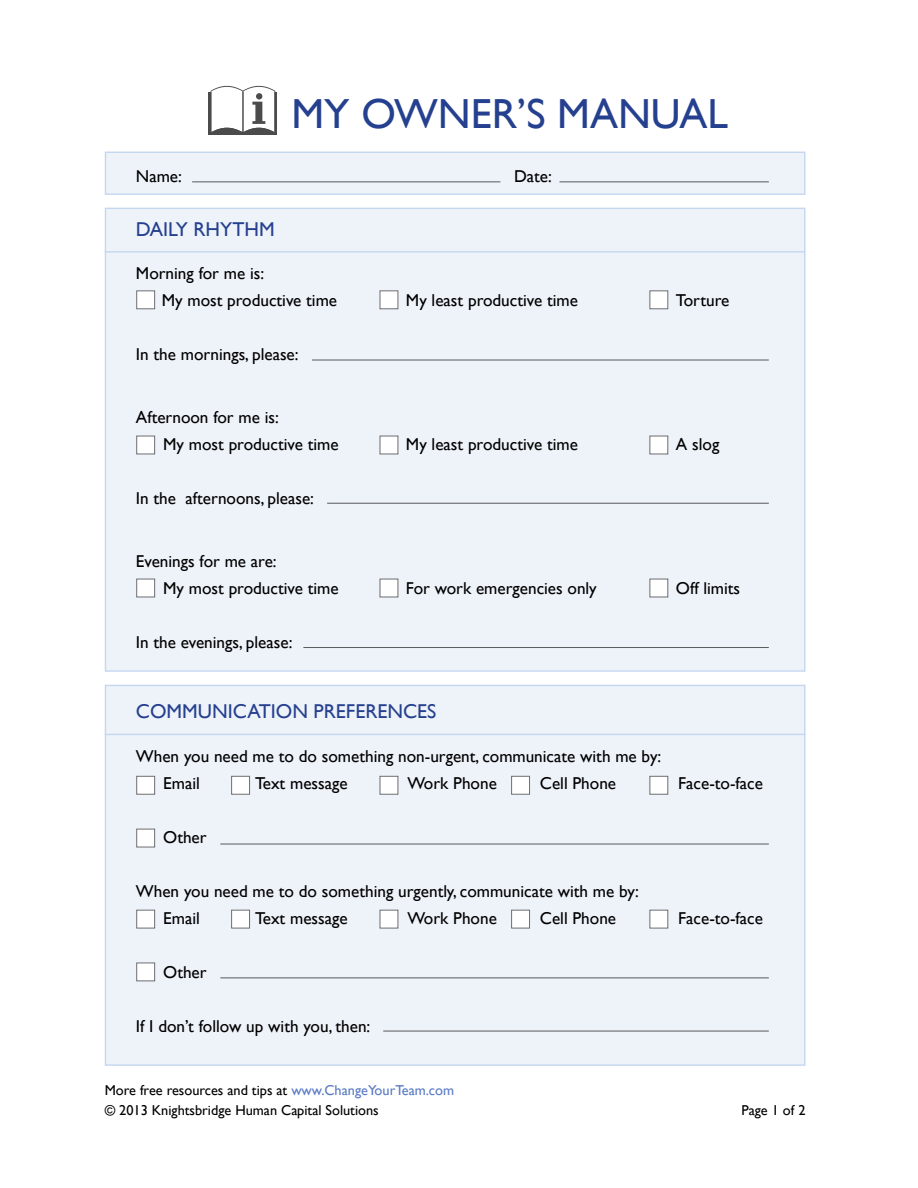
<style>
.page{position:relative;width:918px;height:1188px;background:#fff}
.page>*{position:absolute;margin:0;border:0;box-sizing:border-box;transform-origin:0 0}
.t1{font:42px "Gill Sans";color:#25408f}
.t2{font:20.1px "Gill Sans";color:#25408f}
.t3{font:17.1px/27px "Gill Sans";color:#000}
.t4{font:14.25px/19.4px "Gill Sans";color:#000}
.s1{color:#597ac3}
</style>
<div class="page">
<div style="left:105px;top:685px;width:701px;height:381px;background:#eef2f9;border:1px solid #c5d8f0"></div>
<div style="left:105px;top:208px;width:701px;height:464px;background:#eef2f9;border:1px solid #c5d8f0"></div>
<div style="left:105px;top:152px;width:701px;height:43px;background:#eef2f9;border:1px solid #c5d8f0"></div>
<hr style="left:105px;top:251px;width:701px;height:2px;background:#c5d8f0">
<svg style="left:209px;top:85px;width:68px;height:50px"></svg>
<div style="left:256px;top:93px;width:6px;height:7px;background:#4b4b4b;border-radius:50%"></div>
<hr style="left:105px;top:734px;width:701px;height:1px;background:#c5d8f0">
<hr style="left:192px;top:181px;width:308px;height:1px;background:#58595b">
<hr style="left:560px;top:181px;width:209px;height:1px;background:#58595b">
<div style="left:136px;top:290px;width:19px;height:19px;background:#fff;border:1px solid #6d6e71"></div>
<div style="left:136px;top:436px;width:19px;height:18px;background:#fff;border:1px solid #6d6e71"></div>
<div style="left:136px;top:579px;width:19px;height:18px;background:#fff;border:1px solid #6d6e71"></div>
<div style="left:380px;top:290px;width:18px;height:19px;background:#fff;border:1px solid #6d6e71"></div>
<div style="left:380px;top:436px;width:18px;height:18px;background:#fff"></div>
<div style="left:380px;top:579px;width:18px;height:18px;background:#fff"></div>
<div style="left:650px;top:290px;width:18px;height:19px;background:#fff;border:1px solid #6d6e71"></div>
<div style="left:650px;top:436px;width:18px;height:18px;background:#fff;border:1px solid #6d6e71"></div>
<div style="left:650px;top:579px;width:18px;height:18px;background:#fff;border:1px solid #6d6e71"></div>
<hr style="left:312px;top:360px;width:457px;height:1px;background:#58595b">
<hr style="left:327px;top:503px;width:442px;height:1px;background:#58595b">
<hr style="left:303px;top:647px;width:466px;height:1px;background:#58595b">
<div style="left:136px;top:776px;width:19px;height:19px;background:#fff;border:1px solid #6d6e71"></div>
<div style="left:231px;top:776px;width:19px;height:19px;background:#fff;border:1px solid #6d6e71"></div>
<div style="left:380px;top:776px;width:18px;height:19px;background:#fff;border:1px solid #6d6e71"></div>
<div style="left:511px;top:776px;width:19px;height:19px;background:#fff;border:1px solid #6d6e71"></div>
<div style="left:650px;top:776px;width:18px;height:19px;background:#fff;border:1px solid #6d6e71"></div>
<hr style="left:220px;top:844px;width:549px;height:1px;background:#58595b">
<div style="left:136px;top:829px;width:19px;height:18px;background:#fff;border:1px solid #6d6e71"></div>
<div style="left:136px;top:910px;width:19px;height:18px;background:#fff;border:1px solid #6d6e71"></div>
<div style="left:231px;top:910px;width:19px;height:18px;background:#fff;border:1px solid #6d6e71"></div>
<div style="left:380px;top:910px;width:18px;height:18px;background:#fff;border:1px solid #6d6e71"></div>
<div style="left:511px;top:910px;width:19px;height:18px;background:#fff;border:1px solid #6d6e71"></div>
<div style="left:650px;top:910px;width:18px;height:18px;background:#fff;border:1px solid #6d6e71"></div>
<hr style="left:220px;top:978px;width:549px;height:1px;background:#58595b">
<div style="left:136px;top:963px;width:19px;height:18px;background:#fff;border:1px solid #6d6e71"></div>
<hr style="left:383px;top:1031px;width:386px;height:1px;background:#58595b">
<h1 class="t1" style="left:292px;top:89px;width:438px">MY OWNER’S MANUAL</h1>
<p class="t3" style="left:136px;top:163px;width:47px">Name:</p>
<p class="t3" style="left:514px;top:163px;width:39px">Date:</p>
<p class="t2" style="left:136px;top:217px;width:140px">DAILY RHYTHM</p>
<p class="t3" style="left:162px;top:260px;width:177px;text-indent:-26px">Morning for me is:<br>My most productive time</p>
<p class="t3" style="left:136px;top:341px;width:164px">In the mornings, please:</p>
<p class="t3" style="left:163px;top:404px;width:177px;text-indent:-27px">Afternoon for me is:<br>My most productive time</p>
<p class="t3" style="left:136px;top:485px;width:180px">In the afternoons, please:</p>
<p class="t3" style="left:163px;top:548px;width:177px;text-indent:-27px">Evenings for me are:<br>My most productive time</p>
<p class="t3" style="left:136px;top:629px;width:158px">In the evenings, please:</p>
<p class="t3" style="left:406px;top:287px;width:174px">My least productive time</p>
<p class="t3" style="left:676px;top:287px;width:55px">Torture</p>
<p class="t3" style="left:406px;top:431px;width:174px">My least productive time</p>
<p class="t3" style="left:676px;top:431px;width:45px">A slog</p>
<p class="t3" style="left:406px;top:575px;width:192px">For work emergencies only</p>
<p class="t3" style="left:676px;top:575px;width:66px">Off limits</p>
<p class="t2" style="left:136px;top:700px;width:302px">COMMUNICATION PREFERENCES</p>
<p class="t3" style="left:163px;top:742px;width:500px;text-indent:-27px">When you need me to do something non-urgent, communicate with me by:<br>Email</p>
<p class="t3" style="left:255px;top:769px;width:94px">Text message</p>
<p class="t3" style="left:408px;top:769px;width:91px">Work Phone</p>
<p class="t3" style="left:540px;top:769px;width:78px">Cell Phone</p>
<p class="t3" style="left:678px;top:769px;width:86px">Face-to-face</p>
<p class="t3" style="left:163px;top:823px;width:45px">Other</p>
<p class="t3" style="left:163px;top:877px;width:477px;text-indent:-27px">When you need me to do something urgently, communicate with me by:<br>Email</p>
<p class="t3" style="left:255px;top:904px;width:94px">Text message</p>
<p class="t3" style="left:408px;top:904px;width:91px">Work Phone</p>
<p class="t3" style="left:540px;top:904px;width:78px">Cell Phone</p>
<p class="t3" style="left:678px;top:904px;width:86px">Face-to-face</p>
<p class="t3" style="left:163px;top:958px;width:45px">Other</p>
<p class="t3" style="left:136px;top:1012px;width:236px">If I don’t follow up with you, then:</p>
<p class="t4" style="left:105px;top:1081px;width:351px">More free resources and tips at <span class="s1">www.ChangeYourTeam.com </span>© 2013 Knightsbridge Human Capital Solutions</p>
<p class="t4" style="left:741px;top:1100px;width:66px">Page 1 of 2</p>
</div>
